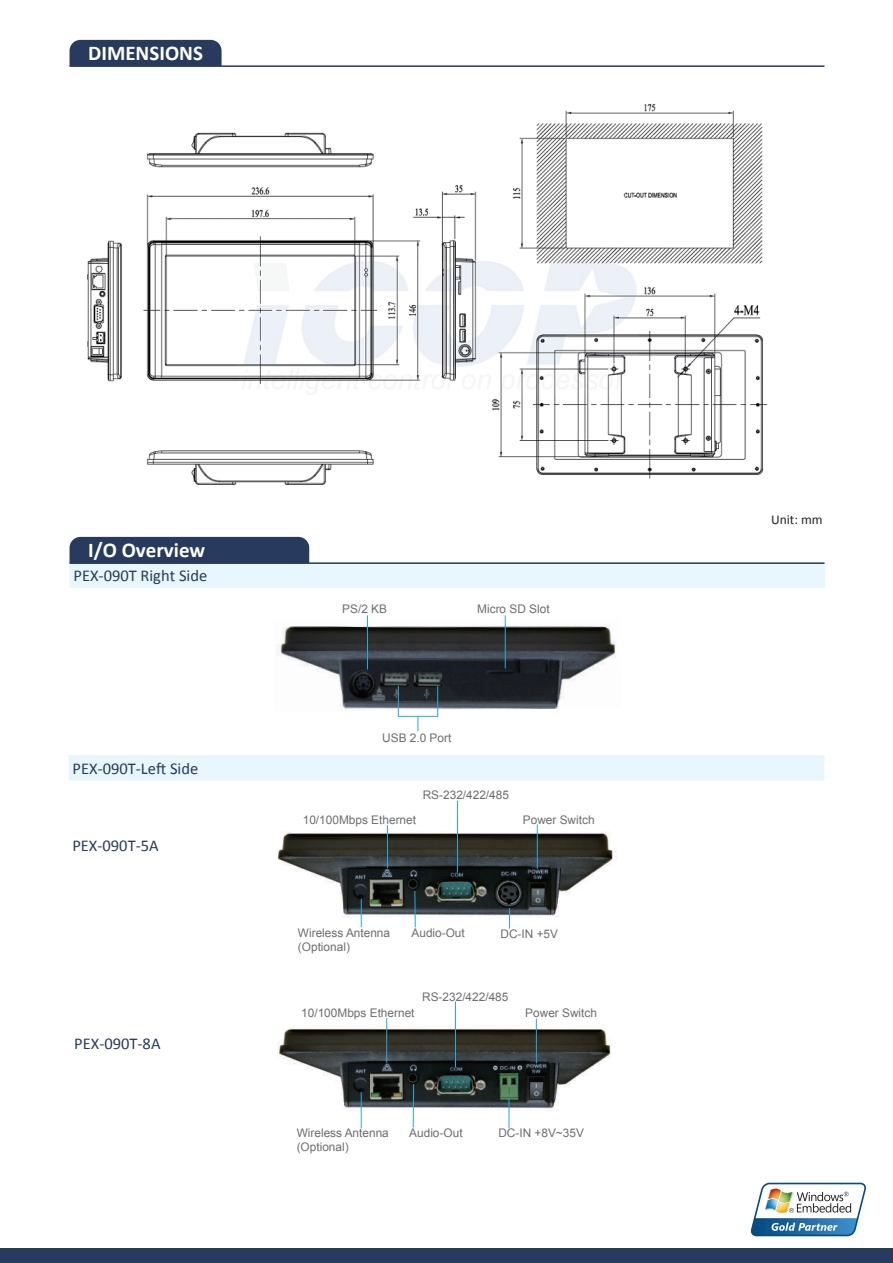
<style>
.page{position:relative;width:893px;height:1263px;background:#fff}
.page>*{position:absolute;margin:0;border:0;box-sizing:border-box;transform-origin:0 0}
.t1{font:700 21px "Calibri";color:#fff}
.t2{font:16.5px "Calibri";color:#283a5d}
.t3{font:13.5px "Calibri";color:#231f20}
.t4{font:11.85px/14.2px "Arial";color:#6c6d70}
</style>
<div class="page">
<img style="left:277px;top:830px;width:340px;height:88px">
<img style="left:277px;top:1025px;width:334px;height:85px">
<img style="left:277px;top:618px;width:339px;height:93px">
<hr style="left:505px;top:616px;width:1px;height:52px;background:#24aae1">
<hr style="left:398px;top:686px;width:1px;height:30px;background:#24aae1">
<hr style="left:398px;top:716px;width:40px;height:1px;background:#24aae1">
<div style="left:70px;top:40px;width:152px;height:25px;background:#283a5d"></div>
<hr style="left:70px;top:65px;width:754px;height:2px;background:#283a5d">
<svg style="left:70px;top:537px;width:755px;height:51px"></svg>
<div style="left:0;top:1248px;width:893px;height:15px;background:#283a5d"></div>
<svg style="left:418px;top:716px;width:1px;height:15px"></svg>
<hr style="left:367px;top:616px;width:1px;height:53px;background:#24aae1">
<img style="left:751px;top:1183px;width:115px;height:53px">
<hr style="left:386px;top:1018px;width:1px;height:44px;background:#24aae1">
<hr style="left:361px;top:1092px;width:1px;height:36px;background:#24aae1">
<img style="left:87px;top:103px;width:681px;height:382px">
<hr style="left:437px;top:686px;width:1px;height:30px;background:#24aae1">
<hr style="left:537px;top:825px;width:1px;height:43px;background:#24aae1">
<hr style="left:457px;top:801px;width:1px;height:71px;background:#24aae1">
<hr style="left:387px;top:825px;width:1px;height:43px;background:#24aae1">
<div style="left:69px;top:755px;width:755px;height:25px;background:#e8f6fd"></div>
<hr style="left:415px;top:891px;width:1px;height:36px;background:#24aae1">
<svg style="left:509px;top:908px;width:1px;height:20px"></svg>
<svg style="left:361px;top:899px;width:1px;height:28px"></svg>
<hr style="left:413px;top:1084px;width:1px;height:43px;background:#24aae1">
<svg style="left:509px;top:1099px;width:1px;height:29px"></svg>
<hr style="left:536px;top:1019px;width:1px;height:44px;background:#24aae1">
<hr style="left:455px;top:1002px;width:1px;height:65px;background:#24aae1">
<h1 class="t1" style="left:88px;top:40px;width:116px">DIMENSIONS</h1>
<h1 class="t1" style="left:88px;top:537px;width:119px">I/O Overview</h1>
<h2 class="t2" style="left:74px;top:565px;width:135px">PEX-090T Right Side</h2>
<h2 class="t2" style="left:73px;top:758px;width:127px">PEX-090T-Left Side</h2>
<h2 class="t2" style="left:72px;top:835px;width:88px">PEX-090T-5A</h2>
<h2 class="t2" style="left:74px;top:1033px;width:88px">PEX-090T-8A</h2>
<p class="t4" style="left:342px;top:602px;width:46px">PS/2 KB</p>
<p class="t4" style="left:477px;top:602px;width:74px">Micro SD Slot</p>
<p class="t4" style="left:382px;top:731px;width:71px">USB 2.0 Port</p>
<p class="t4" style="left:423px;top:788px;width:88px">RS-232/422/485</p>
<p class="t4" style="left:303px;top:813px;width:115px">10/100Mbps Ethernet</p>
<p class="t4" style="left:523px;top:812px;width:73px">Power Switch</p>
<p class="t4" style="left:298px;top:926px;width:94px">Wireless Antenna</p>
<p class="t4" style="left:411px;top:926px;width:55px">Audio-Out</p>
<p class="t4" style="left:500px;top:927px;width:59px">DC-IN +5V</p>
<p class="t4" style="left:298px;top:940px;width:54px">(Optional)</p>
<p class="t4" style="left:422px;top:990px;width:88px">RS-232/422/485</p>
<p class="t4" style="left:301px;top:1006px;width:115px">10/100Mbps Ethernet</p>
<p class="t4" style="left:525px;top:1006px;width:73px">Power Switch</p>
<p class="t4" style="left:297px;top:1126px;width:94px">Wireless Antenna (Optional)</p>
<p class="t4" style="left:409px;top:1126px;width:55px">Audio-Out</p>
<p class="t4" style="left:498px;top:1126px;width:87px">DC-IN +8V~35V</p>
<p class="t3" style="left:771px;top:511px;width:53px">Unit: mm</p>
</div>
